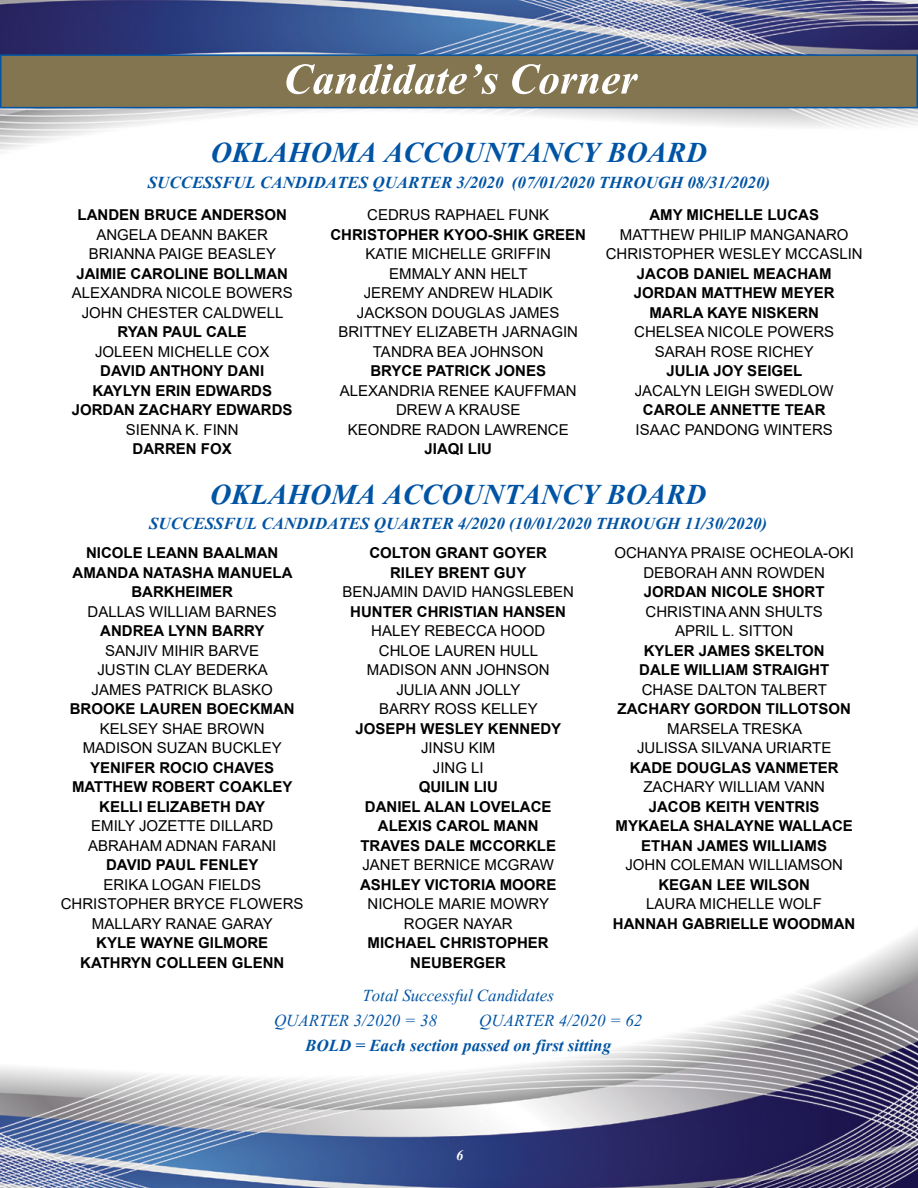
<style>
.page{position:relative;width:918px;height:1188px;background:#fff}
.page>*{position:absolute;margin:0;border:0;box-sizing:border-box;transform-origin:0 0}
.t1{font:italic 700 54px "Aparajita";color:#fff}
.t2{font:italic 700 36px "Aparajita";color:#0054a4}
.t3{font:italic 700 21px "Aparajita";color:#0054a4}
.t4{font:italic 21px/25.2px "Aparajita";color:#0054a4}
.t5{font:italic 700 18px "Aparajita";color:#fff}
.t6{font:15px/19.5px "Arial";color:#000;text-align:center}
.t7{font:700 15px/19.5px "Arial";color:#000;text-align:center}
</style>
<div class="page">
<img style="left:0;top:0;width:918px;height:153px">
<img style="left:1px;top:930px;width:917px;height:258px">
<div style="left:1px;top:55px;width:916px;height:53px;background:#837550"></div>
<div style="left:0;top:54px;width:918px;height:54px;border:2px solid #0054a4"></div>
<h1 class="t1" style="left:284px;top:54px;width:355px">Candidate’s Corner</h1>
<h2 class="t2" style="left:211px;top:136px;width:498px">OKLAHOMA ACCOUNTANCY BOARD</h2>
<h3 class="t3" style="left:148px;top:172px;width:624px">SUCCESSFUL CANDIDATES QUARTER 3/2020 (07/01/2020 THROUGH 08/31/2020)</h3>
<p class="t7" style="left:78px;top:205px;width:211px">LANDEN BRUCE ANDERSON</p>
<p class="t6" style="left:89px;top:225px;width:189px">ANGELA DEANN BAKER<br>BRIANNA PAIGE BEASLEY</p>
<p class="t7" style="left:76px;top:264px;width:213px">JAIMIE CAROLINE BOLLMAN</p>
<p class="t6" style="left:72px;top:283px;width:222px">ALEXANDRA NICOLE BOWERS<br>JOHN CHESTER CALDWELL</p>
<p class="t7" style="left:118px;top:322px;width:131px">RYAN PAUL CALE</p>
<p class="t6" style="left:95px;top:342px;width:176px">JOLEEN MICHELLE COX</p>
<p class="t7" style="left:72px;top:361px;width:222px">DAVID ANTHONY DANI<br>KAYLYN ERIN EDWARDS<br>JORDAN ZACHARY EDWARDS</p>
<p class="t6" style="left:126px;top:420px;width:114px">SIENNA K. FINN</p>
<p class="t7" style="left:133px;top:439px;width:101px">DARREN FOX</p>
<p class="t6" style="left:367px;top:205px;width:183px">CEDRUS RAPHAEL FUNK</p>
<p class="t7" style="left:330px;top:225px;width:257px">CHRISTOPHER KYOO-SHIK GREEN</p>
<p class="t6" style="left:338px;top:244px;width:241px">KATIE MICHELLE GRIFFIN<br>EMMALY ANN HELT<br>JEREMY ANDREW HLADIK<br>JACKSON DOUGLAS JAMES<br>BRITTNEY ELIZABETH JARNAGIN<br>TANDRA BEA JOHNSON</p>
<p class="t7" style="left:370px;top:361px;width:177px">BRYCE PATRICK JONES</p>
<p class="t6" style="left:340px;top:381px;width:238px">ALEXANDRIA RENEE KAUFFMAN<br>DREW A KRAUSE<br>KEONDRE RADON LAWRENCE</p>
<p class="t7" style="left:425px;top:439px;width:69px">JIAQI LIU</p>
<p class="t7" style="left:649px;top:205px;width:171px">AMY MICHELLE LUCAS</p>
<p class="t6" style="left:606px;top:225px;width:258px">MATTHEW PHILIP MANGANARO<br>CHRISTOPHER WESLEY MCCASLIN</p>
<p class="t7" style="left:634px;top:264px;width:202px">JACOB DANIEL MEACHAM<br>JORDAN MATTHEW MEYER<br>MARLA KAYE NISKERN</p>
<p class="t6" style="left:634px;top:322px;width:202px">CHELSEA NICOLE POWERS<br>SARAH ROSE RICHEY</p>
<p class="t7" style="left:666px;top:361px;width:137px">JULIA JOY SEIGEL</p>
<p class="t6" style="left:635px;top:381px;width:200px">JACALYN LEIGH SWEDLOW</p>
<p class="t7" style="left:643px;top:400px;width:184px">CAROLE ANNETTE TEAR</p>
<p class="t6" style="left:636px;top:420px;width:199px">ISAAC PANDONG WINTERS</p>
<h2 class="t2" style="left:210px;top:477px;width:498px">OKLAHOMA ACCOUNTANCY BOARD</h2>
<h3 class="t3" style="left:149px;top:514px;width:620px">SUCCESSFUL CANDIDATES QUARTER 4/2020 (10/01/2020 THROUGH 11/30/2020)</h3>
<p class="t7" style="left:73px;top:544px;width:221px">NICOLE LEANN BAALMAN<br>AMANDA NATASHA MANUELA<br>BARKHEIMER</p>
<p class="t6" style="left:88px;top:602px;width:191px">DALLAS WILLIAM BARNES</p>
<p class="t7" style="left:100px;top:622px;width:166px">ANDREA LYNN BARRY</p>
<p class="t6" style="left:92px;top:641px;width:183px">SANJIV MIHIR BARVE<br>JUSTIN CLAY BEDERKA<br>JAMES PATRICK BLASKO</p>
<p class="t7" style="left:70px;top:700px;width:226px">BROOKE LAUREN BOECKMAN</p>
<p class="t6" style="left:83px;top:719px;width:201px">KELSEY SHAE BROWN<br>MADISON SUZAN BUCKLEY</p>
<p class="t7" style="left:72px;top:758px;width:222px">YENIFER ROCIO CHAVES<br>MATTHEW ROBERT COAKLEY<br>KELLI ELIZABETH DAY</p>
<p class="t6" style="left:88px;top:816px;width:190px;text-align:left">EMILY JOZETTE DILLARD<br>ABRAHAM ADNAN FARANI</p>
<p class="t7" style="left:106px;top:856px;width:154px">DAVID PAUL FENLEY</p>
<p class="t6" style="left:61px;top:875px;width:244px">ERIKA LOGAN FIELDS<br>CHRISTOPHER BRYCE FLOWERS<br>MALLARY RANAE GARAY</p>
<p class="t7" style="left:80px;top:934px;width:206px">KYLE WAYNE GILMORE<br>KATHRYN COLLEEN GLENN</p>
<p class="t6" style="left:614px;top:543px;width:241px">OCHANYA PRAISE OCHEOLA-OKI<br>DEBORAH ANN ROWDEN</p>
<p class="t7" style="left:644px;top:583px;width:182px">JORDAN NICOLE SHORT</p>
<p class="t6" style="left:646px;top:602px;width:179px">CHRISTINA ANN SHULTS<br>APRIL L. SITTON</p>
<p class="t7" style="left:639px;top:641px;width:191px;text-align:left">KYLER JAMES SKELTON<br>DALE WILLIAM STRAIGHT</p>
<p class="t6" style="left:642px;top:680px;width:187px">CHASE DALTON TALBERT</p>
<p class="t7" style="left:618px;top:700px;width:235px">ZACHARY GORDON TILLOTSON</p>
<p class="t6" style="left:637px;top:719px;width:196px">MARSELA TRESKA<br>JULISSA SILVANA URIARTE</p>
<p class="t7" style="left:630px;top:758px;width:210px">KADE DOUGLAS VANMETER</p>
<p class="t6" style="left:643px;top:777px;width:183px">ZACHARY WILLIAM VANN</p>
<p class="t7" style="left:616px;top:797px;width:239px">JACOB KEITH VENTRIS<br>MYKAELA SHALAYNE WALLACE<br>ETHAN JAMES WILLIAMS</p>
<p class="t6" style="left:625px;top:855px;width:219px">JOHN COLEMAN WILLIAMSON</p>
<p class="t7" style="left:658px;top:875px;width:153px">KEGAN LEE WILSON</p>
<p class="t6" style="left:646px;top:894px;width:177px">LAURA MICHELLE WOLF</p>
<p class="t7" style="left:613px;top:914px;width:244px">HANNAH GABRIELLE WOODMAN</p>
<p class="t7" style="left:369px;top:544px;width:179px">COLTON GRANT GOYER<br>RILEY BRENT GUY</p>
<p class="t6" style="left:343px;top:582px;width:233px">BENJAMIN DAVID HANGSLEBEN</p>
<p class="t7" style="left:350px;top:602px;width:217px">HUNTER CHRISTIAN HANSEN</p>
<p class="t6" style="left:367px;top:621px;width:184px">HALEY REBECCA HOOD<br>CHLOE LAUREN HULL<br>MADISON ANN JOHNSON<br>JULIA ANN JOLLY<br>BARRY ROSS KELLEY</p>
<p class="t7" style="left:356px;top:719px;width:207px">JOSEPH WESLEY KENNEDY</p>
<p class="t6" style="left:421px;top:738px;width:76px">JINSU KIM<br>JING LI</p>
<p class="t7" style="left:360px;top:778px;width:197px">QUILIN LIU<br>DANIEL ALAN LOVELACE<br>ALEXIS CAROL MANN<br>TRAVES DALE MCCORKLE</p>
<p class="t6" style="left:362px;top:855px;width:193px">JANET BERNICE MCGRAW</p>
<p class="t7" style="left:360px;top:875px;width:198px">ASHLEY VICTORIA MOORE</p>
<p class="t6" style="left:368px;top:894px;width:183px">NICHOLE MARIE MOWRY<br>ROGER NAYAR</p>
<p class="t7" style="left:368px;top:934px;width:183px">MICHAEL CHRISTOPHER<br>NEUBERGER</p>
<h3 class="t4" style="left:274px;top:985px;width:281px;text-indent:88px">Total Successful Candidates<br>QUARTER 3/2020 = 38</h3>
<h3 class="t4" style="left:479px;top:1010px;width:165px">QUARTER 4/2020 = 62</h3>
<h3 class="t3" style="left:305px;top:1036px;width:307px">BOLD = Each section passed on first sitting</h3>
<p class="t5" style="left:456px;top:1147px;width:9px">6</p>
</div>
